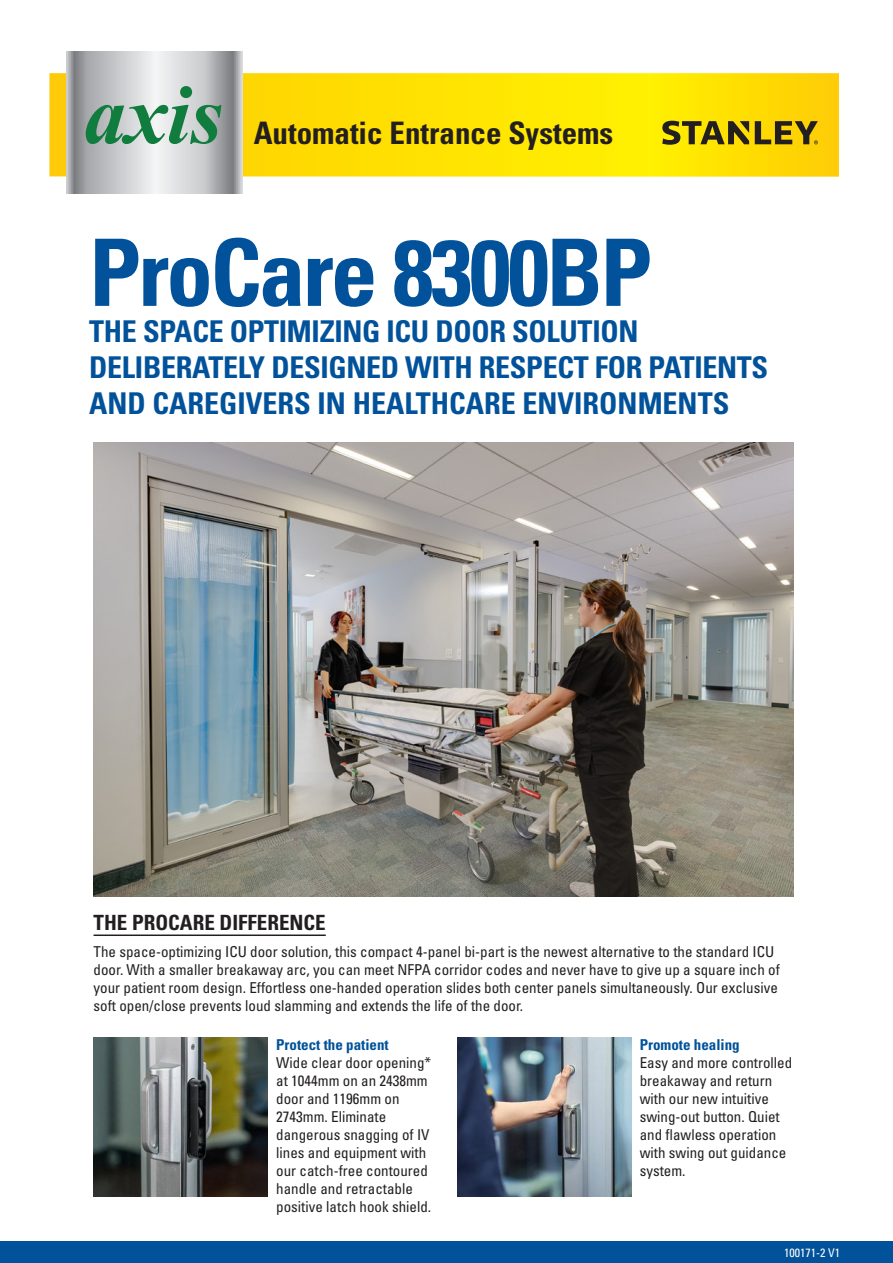
<style>
.page{position:relative;width:893px;height:1263px;background:#fff}
.page>*{position:absolute;margin:0;border:0;box-sizing:border-box;transform-origin:0 0}
.t1{font:700 condensed 93px "Univers";letter-spacing:-.03em;color:#01529a}
.t2{font:700 condensed 30.9px "Univers";color:#231f20}
.t3{font:700 condensed 30px/36px "Univers";letter-spacing:-.01em;color:#01529a}
.X-Head{font:700 condensed 21px "Univers";color:#231f20}
.Body{font:condensed 15px/18px "Univers";color:#231f20}
.Features{font:700 condensed 15px "Univers";color:#01529a}
.t4{font:condensed 12px "Univers";color:#fff}
</style>
<div class="page">
<hr style="left:94px;top:934px;width:232px;height:2px;background:#231f20">
<svg style="left:49px;top:73px;width:790px;height:104px;background:#fee105"></svg>
<svg style="left:67px;top:51px;width:175px;height:142px;background:#bcbdc0"></svg>
<svg style="left:86px;top:86px;width:135px;height:58px;background:#91b5a2"></svg>
<div style="left:0;top:1242px;width:893px;height:21px;background:#01529a"></div>
<img style="left:94px;top:443px;width:700px;height:453px">
<img style="left:94px;top:1038px;width:174px;height:158px">
<img style="left:457px;top:1038px;width:174px;height:158px">
<svg style="left:662px;top:121px;width:156px;height:24px;background:#948110"></svg>
<p class="t2" style="left:254px;top:114px;width:361px">Automatic Entrance Systems</p>
<p class="t1" style="left:89px;top:216px;width:564px">ProCare 8300BP</p>
<p class="t3" style="left:89px;top:313px;width:680px">THE SPACE OPTIMIZING ICU DOOR SOLUTION<br>DELIBERATELY DESIGNED WITH RESPECT FOR PATIENTS<br>AND CAREGIVERS IN HEALTHCARE ENVIRONMENTS</p>
<p class="X-Head" style="left:94px;top:910px;width:234px">THE PROCARE DIFFERENCE</p>
<p class="Body" style="left:94px;top:942px;width:688px">The space-optimizing ICU door solution, this compact 4-panel bi-part is the newest alternative to the standard ICU door. With a smaller breakaway arc, you can meet NFPA corridor codes and never have to give up a square inch of your patient room design. Effortless one-handed operation slides both center panels simultaneously. Our exclusive soft open/close prevents loud slamming and extends the life of the door.</p>
<p class="Features" style="left:276px;top:1035px;width:114px">Protect the patient</p>
<p class="Body" style="left:276px;top:1053px;width:156px">Wide clear door opening* at 1044mm on an 2438mm door and 1196mm on<br>2743mm. Eliminate dangerous snagging of IV lines and equipment with our catch-free contoured handle and retractable positive latch hook shield.</p>
<p class="Features" style="left:640px;top:1035px;width:102px">Promote healing</p>
<p class="Body" style="left:640px;top:1053px;width:154px">Easy and more controlled breakaway and return with our new intuitive swing-out button. Quiet and flawless operation with swing out guidance system.</p>
<p class="t4" style="left:785px;top:1245px;width:59px">100052-2-V1</p>
<p class="t4" style="left:800px;top:1245px;width:41px">171 V1</p>
</div>
